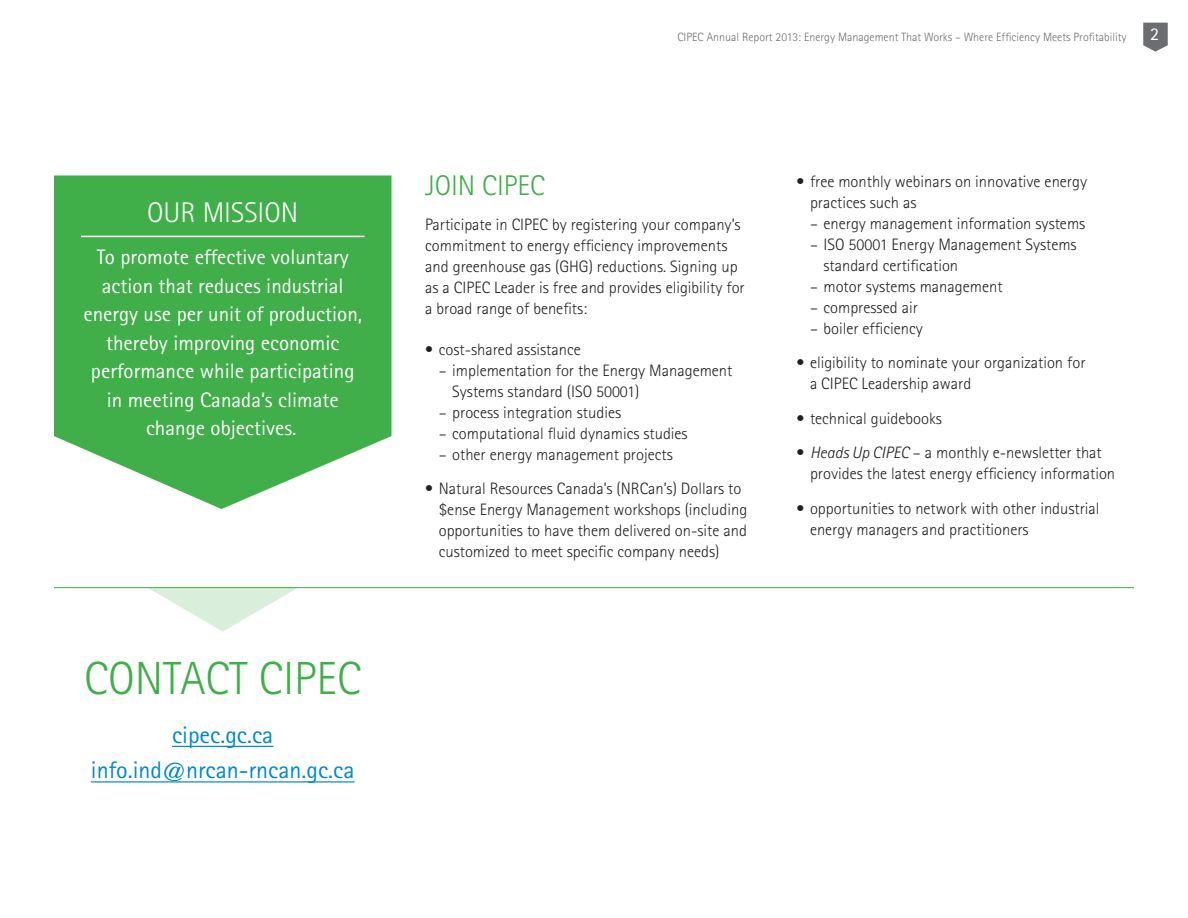
<style>
.page{position:relative;width:1188px;height:918px;background:#fff}
.page>*{position:absolute;margin:0;border:0;box-sizing:border-box;transform-origin:0 0}
.t1{font:300 46.5px "Rotis Sans Serif Std";color:#40ae49}
.t2{font:300 28.5px "Rotis Sans Serif Std";color:#fff}
.t3{font:300 28.5px "Rotis Sans Serif Std";color:#40ae49}
.t4{font:24px "Rotis Sans Serif Std";color:#0088cb}
.t5{font:21px/28.5px "Rotis Sans Serif Std";color:#fff;text-align:center}
.t6{font:18px "Rotis Sans Serif Std";color:#fff}
.t7{font:300 16.5px/21px "Rotis Sans Serif Std";color:#231f20}
.t8{font:300 12px "Rotis Sans Serif Std";color:#6c6d70}
.s1{font-style:italic}
</style>
<div class="page">
<svg style="left:1143px;top:23px;width:25px;height:29px"></svg>
<hr style="left:172px;top:746px;width:101px;height:1px;background:#0088cb">
<hr style="left:91px;top:781px;width:264px;height:2px;background:#0088cb">
<svg style="left:54px;top:176px;width:338px;height:333px;fill:#40ae49"></svg>
<hr style="left:81px;top:236px;width:283px;height:1px;background:#fff">
<svg style="left:148px;top:588px;width:150px;height:44px"></svg>
<hr style="left:54px;top:587px;width:1080px;height:1px;background:#40ae49">
<h2 class="t2" style="left:147px;top:196px;width:152px">OUR MISSION</h2>
<p class="t5" style="left:83px;top:243px;width:280px">To promote effective voluntary action that reduces industrial energy use per unit of production, thereby improving economic performance while participating in meeting Canada’s climate change objectives.</p>
<h3 class="t1" style="left:84px;top:651px;width:279px">CONTACT CIPEC</h3>
<p class="t4" style="left:172px;top:720px;width:103px">cipec.gc.ca</p>
<p class="t4" style="left:91px;top:756px;width:265px">info.ind@nrcan-rncan.gc.ca</p>
<p class="t8" style="left:677px;top:30px;width:451px">CIPEC Annual Report 2013: Energy Management That Works – Where Efficiency Meets Profitability</p>
<p class="t6" style="left:1150px;top:23px;width:10px">2</p>
<h3 class="t3" style="left:425px;top:169px;width:121px">JOIN CIPEC</h3>
<p class="t7" style="left:425px;top:214px;width:321px">Participate in CIPEC by registering your company’s commitment to energy efficiency improvements and greenhouse gas (GHG) reductions. Signing up as a CIPEC Leader is free and provides eligibility for a broad range of benefits:</p>
<p class="t7" style="left:425px;top:339px;width:157px">• cost-shared assistance</p>
<p class="t7" style="left:452px;top:360px;width:282px;text-indent:-13px">– implementation for the Energy Management<br>Systems standard (ISO 50001)</p>
<p class="t7" style="left:439px;top:402px;width:184px">– process integration studies</p>
<p class="t7" style="left:439px;top:423px;width:251px">– computational fluid dynamics studies</p>
<p class="t7" style="left:439px;top:444px;width:236px">– other energy management projects</p>
<p class="t7" style="left:439px;top:478px;width:310px;text-indent:-13px">• Natural Resources Canada’s (NRCan’s) Dollars to $ense Energy Management workshops (including opportunities to have them delivered on-site and customized to meet specific company needs)</p>
<p class="t7" style="left:810px;top:171px;width:279px;text-indent:-13px">• free monthly webinars on innovative energy practices such as</p>
<p class="t7" style="left:810px;top:213px;width:277px">– energy management information systems</p>
<p class="t7" style="left:823px;top:234px;width:255px;text-indent:-13px">– ISO 50001 Energy Management Systems standard certification</p>
<p class="t7" style="left:810px;top:276px;width:194px">– motor systems management</p>
<p class="t7" style="left:810px;top:297px;width:109px">– compressed air</p>
<p class="t7" style="left:810px;top:318px;width:114px">– boiler efficiency</p>
<p class="t7" style="left:810px;top:352px;width:277px;text-indent:-13px">• eligibility to nominate your organization for a CIPEC Leadership award</p>
<p class="t7" style="left:797px;top:408px;width:147px">• technical guidebooks</p>
<p class="t7" style="left:810px;top:442px;width:307px;text-indent:-13px">• <span class="s1">Heads Up CIPEC</span> – a monthly e-newsletter that provides the latest energy efficiency information</p>
<p class="t7" style="left:810px;top:498px;width:291px;text-indent:-13px">• opportunities to network with other industrial energy managers and practitioners</p>
</div>
